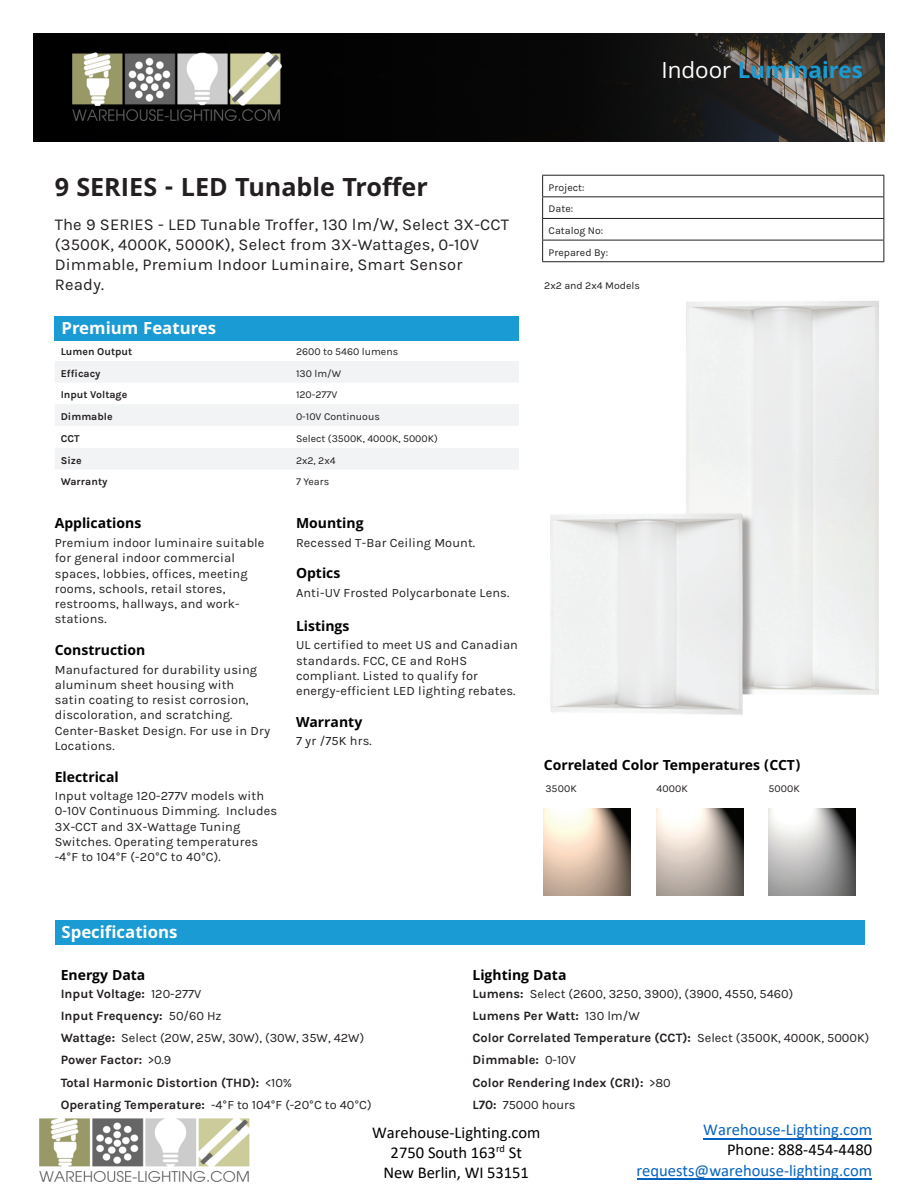
<style>
.page{position:relative;width:918px;height:1188px;background:#fff}
.page>*{position:absolute;margin:0;border:0;box-sizing:border-box;transform-origin:0 0}
.FI-Title{font:700 27px "Khula";color:#231f20}
.t1{font:700 24px "Khula";color:#1b9bd3}
.FI-Title_Bar{font:700 18px "Khula";color:#fff}
.FI-Subtitle{font:16.5px/19.8px "Karla";letter-spacing:.01em;color:#231f20}
.t2{font:16.5px/20.1px "Calibri";color:#000;text-align:center}
.t3{font:16.5px "Calibri";color:#0563c1}
.FI-Header{font:700 15px "Khula";color:#000}
.FI-Normal_P{font:700 15px "Khula";color:#000}
.FI-Normal_P-2{font:12.75px/15.3px "Karla";letter-spacing:.01em;color:#231f20}
.FI-Non-Bullets{font:700 12.75px "Karla";color:#231f20}
.FI-Non-Bullets-2{font:12.75px "Karla";color:#231f20}
.Captions{font:10.5px "Karla";color:#231f20}
.t4{font:700 10.5px "Karla";color:#231f20}
.FI-Tags{font:10.5px "Karla";letter-spacing:.01em;color:#231f20}
.s1{font-weight:400;color:#fff}
.s2{font-family:"Arial Narrow";font-size:12px}
.s3{font-weight:400}
.s4{font-weight:700}
.s5{font-family:"Arial Narrow";font-weight:400;font-size:12px}
</style>
<div class="page">
<img style="left:544px;top:301px;width:335px;height:533px">
<img style="left:34px;top:34px;width:850px;height:108px">
<hr style="left:542px;top:175px;width:342px;height:1px;background:#231f20">
<hr style="left:542px;top:196px;width:342px;height:1px;background:#231f20">
<hr style="left:542px;top:218px;width:342px;height:1px;background:#231f20">
<hr style="left:542px;top:240px;width:342px;height:1px;background:#231f20">
<svg style="left:542px;top:176px;width:1px;height:85px"></svg>
<svg style="left:884px;top:176px;width:1px;height:85px"></svg>
<hr style="left:542px;top:261px;width:342px;height:1px;background:#231f20">
<svg style="left:55px;top:361px;width:464px;height:108px;fill:#f1f3f4"></svg>
<div style="left:55px;top:316px;width:464px;height:25px;background:#1b9bd3"></div>
<div style="left:55px;top:920px;width:810px;height:25px;background:#1b9bd3"></div>
<img style="left:657px;top:809px;width:86px;height:86px">
<img style="left:769px;top:809px;width:86px;height:86px">
<img style="left:544px;top:809px;width:87px;height:86px">
<img style="left:72px;top:53px;width:209px;height:68px">
<img style="left:39px;top:1118px;width:211px;height:63px">
<hr style="left:637px;top:1179px;width:235px;height:1px;background:#0563c1">
<hr style="left:704px;top:1138px;width:168px;height:1px;background:#0563c1">
<p class="t1" style="left:662px;top:59px;width:203px"><span class="s1">Indoor</span> Luminaires</p>
<p class="FI-Title" style="left:55px;top:175px;width:375px">9 SERIES - LED Tunable Troffer</p>
<p class="FI-Subtitle" style="left:55px;top:215px;width:456px">The 9 SERIES - LED Tunable Troffer, 130 lm/W, Select 3X-CCT (3500K, 4000K, 5000K), Select from 3X-Wattages, 0-10V Dimmable, Premium Indoor Luminaire, Smart Sensor Ready.</p>
<p class="FI-Title_Bar" style="left:62px;top:320px;width:156px">Premium Features</p>
<p class="t4" style="left:61px;top:345px;width:73px">Lumen Output</p>
<p class="Captions" style="left:296px;top:346px;width:104px">2600 to 5460 lumens</p>
<p class="t4" style="left:61px;top:367px;width:41px">Efficacy</p>
<p class="Captions" style="left:296px;top:367px;width:47px">130 lm/W</p>
<p class="t4" style="left:61px;top:389px;width:68px">Input Voltage</p>
<p class="Captions" style="left:296px;top:389px;width:43px">120-277V</p>
<p class="t4" style="left:61px;top:410px;width:53px">Dimmable</p>
<p class="Captions" style="left:296px;top:411px;width:85px">0-10V Continuous</p>
<p class="t4" style="left:61px;top:432px;width:20px">CCT</p>
<p class="Captions" style="left:296px;top:433px;width:143px">Select (3500K, 4000K, 5000K)</p>
<p class="t4" style="left:61px;top:454px;width:22px">Size</p>
<p class="Captions" style="left:296px;top:454px;width:41px">2x2, 2x4</p>
<p class="t4" style="left:61px;top:476px;width:48px">Warranty</p>
<p class="Captions" style="left:296px;top:476px;width:35px">7 Years</p>
<p class="FI-Header" style="left:55px;top:517px;width:88px">Applications</p>
<p class="FI-Normal_P-2" style="left:55px;top:535px;width:211px">Premium indoor luminaire suitable for general indoor commercial spaces, lobbies, offices, meeting rooms, schools, retail stores, restrooms, hallways, and work&shy;stations.</p>
<p class="FI-Header" style="left:55px;top:643px;width:92px">Construction</p>
<p class="FI-Normal_P-2" style="left:55px;top:662px;width:217px">Manufactured for durability using aluminum sheet housing with<br>satin coating to resist corrosion, discoloration, and scratching.<br>Center-Basket Design. For use in Dry<br>Locations.</p>
<p class="FI-Header" style="left:55px;top:770px;width:66px">Electrical</p>
<p class="FI-Normal_P-2" style="left:55px;top:788px;width:224px">Input voltage 120-277V models with 0-10V Continuous Dimming. Includes 3X-CCT and 3X-Wattage Tuning Switches. Operating temperatures -4<span class="s2">°</span>F to 104<span class="s2">°</span>F (-20<span class="s2">°</span>C to 40<span class="s2">°</span>C).</p>
<p class="FI-Normal_P" style="left:296px;top:517px;width:69px">Mounting</p>
<p class="FI-Normal_P-2" style="left:296px;top:535px;width:181px">Recessed T-Bar Ceiling Mount.</p>
<p class="FI-Normal_P" style="left:296px;top:567px;width:46px">Optics</p>
<p class="FI-Normal_P-2" style="left:296px;top:585px;width:215px">Anti-UV Frosted Polycarbonate Lens.</p>
<p class="FI-Normal_P" style="left:296px;top:619px;width:55px">Listings</p>
<p class="FI-Normal_P-2" style="left:296px;top:638px;width:223px">UL certified to meet US and Canadian standards. FCC, CE and RoHS compliant. Listed to qualify for energy-efficient LED lighting rebates.</p>
<p class="FI-Normal_P" style="left:296px;top:715px;width:68px">Warranty</p>
<p class="FI-Normal_P-2" style="left:296px;top:733px;width:77px">7 yr /75K hrs.</p>
<p class="FI-Title_Bar" style="left:62px;top:924px;width:117px">Specifications</p>
<p class="Captions" style="left:549px;top:182px;width:38px">Project:</p>
<p class="Captions" style="left:549px;top:203px;width:26px">Date:</p>
<p class="Captions" style="left:549px;top:225px;width:56px">Catalog No:</p>
<p class="Captions" style="left:549px;top:247px;width:61px">Prepared By:</p>
<p class="Captions" style="left:544px;top:280px;width:97px">2x2 and 2x4 Models</p>
<p class="FI-Header" style="left:544px;top:759px;width:258px">Correlated Color Temperatures (CCT)</p>
<p class="FI-Tags" style="left:545px;top:783px;width:33px">3500K</p>
<p class="FI-Tags" style="left:657px;top:783px;width:33px">4000K</p>
<p class="FI-Tags" style="left:768px;top:783px;width:33px">5000K</p>
<p class="FI-Header" style="left:61px;top:968px;width:86px">Energy Data</p>
<p class="FI-Non-Bullets" style="left:61px;top:987px;width:142px">Input Voltage: <span class="s3">120-277V</span></p>
<p class="FI-Non-Bullets" style="left:61px;top:1009px;width:162px">Input Frequency: <span class="s3">50/60 Hz</span></p>
<p class="FI-Non-Bullets-2" style="left:61px;top:1031px;width:305px"><span class="s4">Wattage:</span> Select (20W, 25W, 30W), (30W, 35W, 42W)</p>
<p class="FI-Non-Bullets" style="left:61px;top:1053px;width:112px">Power Factor: <span class="s3">&gt;0.9</span></p>
<p class="FI-Non-Bullets" style="left:61px;top:1075px;width:233px">Total Harmonic Distortion (THD): <span class="s3">&lt;10%</span></p>
<p class="FI-Non-Bullets" style="left:61px;top:1097px;width:312px">Operating Temperature: <span class="s3">-4</span><span class="s5">°</span><span class="s3">F to 104</span><span class="s5">°</span><span class="s3">F (-20</span><span class="s5">°</span><span class="s3">C to 40</span><span class="s5">°</span><span class="s3">C)</span></p>
<p class="FI-Header" style="left:472px;top:968px;width:95px">Lighting Data</p>
<p class="FI-Non-Bullets-2" style="left:472px;top:987px;width:322px"><span class="s4">Lumens:</span> Select (2600, 3250, 3900), (3900, 4550, 5460)</p>
<p class="FI-Non-Bullets" style="left:472px;top:1009px;width:169px">Lumens Per Watt: <span class="s3">130 lm/W</span></p>
<p class="FI-Non-Bullets" style="left:472px;top:1031px;width:398px">Color Correlated Temperature (CCT): <span class="s3">Select (3500K, 4000K, 5000K)</span></p>
<p class="FI-Non-Bullets" style="left:472px;top:1053px;width:105px">Dimmable: <span class="s3">0-10V</span></p>
<p class="FI-Non-Bullets" style="left:472px;top:1075px;width:200px">Color Rendering Index (CRI): <span class="s3">&gt;80</span></p>
<p class="FI-Non-Bullets-2" style="left:472px;top:1097px;width:105px"><span class="s4">L70:</span> 75000 hours</p>
<p class="t2" style="left:372px;top:1124px;width:170px">Warehouse-Lighting.com<br>2750 South 163<sup>rd</sup> St<br>New Berlin, WI 53151</p>
<p class="t3" style="left:703px;top:1123px;width:170px">Warehouse-Lighting.com</p>
<p class="t2" style="left:727px;top:1141px;width:147px">Phone: 888-454-4480</p>
<p class="t3" style="left:636px;top:1159px;width:237px">requests@warehouse-lighting.com</p>
</div>
